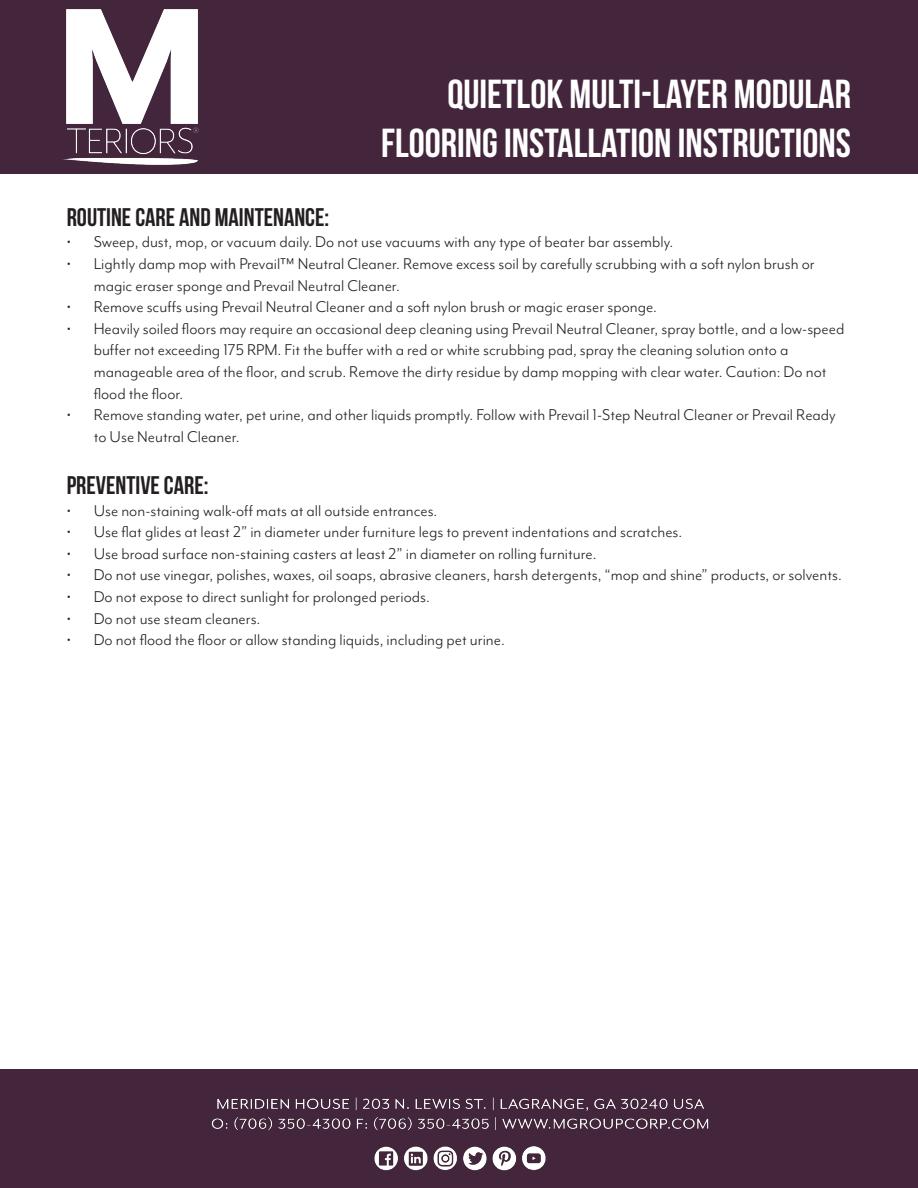
<style>
.page{position:relative;width:918px;height:1188px;background:#fff}
.page>*{position:absolute;margin:0;border:0;box-sizing:border-box;transform-origin:0 0}
.t1{font:700 40.5px "Bebas Neue";color:#fff}
.t2{font:700 25.5px "Bebas Neue";color:#231f20}
.t3{font:18px/21.6px "Mr Eaves Mod OT";color:#231f20}
</style>
<div class="page">
<div style="left:0;top:0;width:918px;height:173px;background:#43263b"></div>
<img style="left:63px;top:9px;width:136px;height:156px">
<div style="left:0;top:1069px;width:918px;height:119px;background:#43263b"></div>
<img style="left:211px;top:1097px;width:498px;height:74px">
<p class="t1" style="left:447px;top:72px;width:405px">QUIETLOK MULTI-LAYER MODULAR</p>
<p class="t1" style="left:381px;top:120px;width:471px">FLOORING INSTALLATION INSTRUCTIONS</p>
<p class="t2" style="left:67px;top:203px;width:264px">ROUTINE CARE AND MAINTENANCE:</p>
<p class="t3" style="left:67px;top:232px;width:608px">• Sweep, dust, mop, or vacuum daily. Do not use vacuums with any type of beater bar assembly.</p>
<p class="t3" style="left:94px;top:253px;width:723px;text-indent:-27px">• Lightly damp mop with Prevail™ Neutral Cleaner. Remove excess soil by carefully scrubbing with a soft nylon brush or magic eraser sponge and Prevail Neutral Cleaner.</p>
<p class="t3" style="left:67px;top:296px;width:592px">• Remove scuffs using Prevail Neutral Cleaner and a soft nylon brush or magic eraser sponge.</p>
<p class="t3" style="left:94px;top:318px;width:752px;text-indent:-27px">• Heavily soiled floors may require an occasional deep cleaning using Prevail Neutral Cleaner, spray bottle, and a low-speed buffer not exceeding 175 RPM. Fit the buffer with a red or white scrubbing pad, spray the cleaning solution onto a manageable area of the floor, and scrub. Remove the dirty residue by damp mopping with clear water. Caution: Do not flood the floor.</p>
<p class="t3" style="left:94px;top:404px;width:744px;text-indent:-27px">• Remove standing water, pet urine, and other liquids promptly. Follow with Prevail 1-Step Neutral Cleaner or Prevail Ready to Use Neutral Cleaner.</p>
<p class="t2" style="left:67px;top:471px;width:143px">PREVENTIVE CARE:</p>
<p class="t3" style="left:67px;top:500px;width:372px">• Use non-staining walk-off mats at all outside entrances.</p>
<p class="t3" style="left:67px;top:521px;width:617px">• Use flat glides at least 2” in diameter under furniture legs to prevent indentations and scratches.</p>
<p class="t3" style="left:67px;top:543px;width:531px">• Use broad surface non-staining casters at least 2” in diameter on rolling furniture.</p>
<p class="t3" style="left:67px;top:565px;width:777px">• Do not use vinegar, polishes, waxes, oil soaps, abrasive cleaners, harsh detergents, “mop and shine” products, or solvents.</p>
<p class="t3" style="left:67px;top:586px;width:365px">• Do not expose to direct sunlight for prolonged periods.</p>
<p class="t3" style="left:67px;top:608px;width:195px">• Do not use steam cleaners.</p>
<p class="t3" style="left:67px;top:629px;width:440px">• Do not flood the floor or allow standing liquids, including pet urine.</p>
</div>
